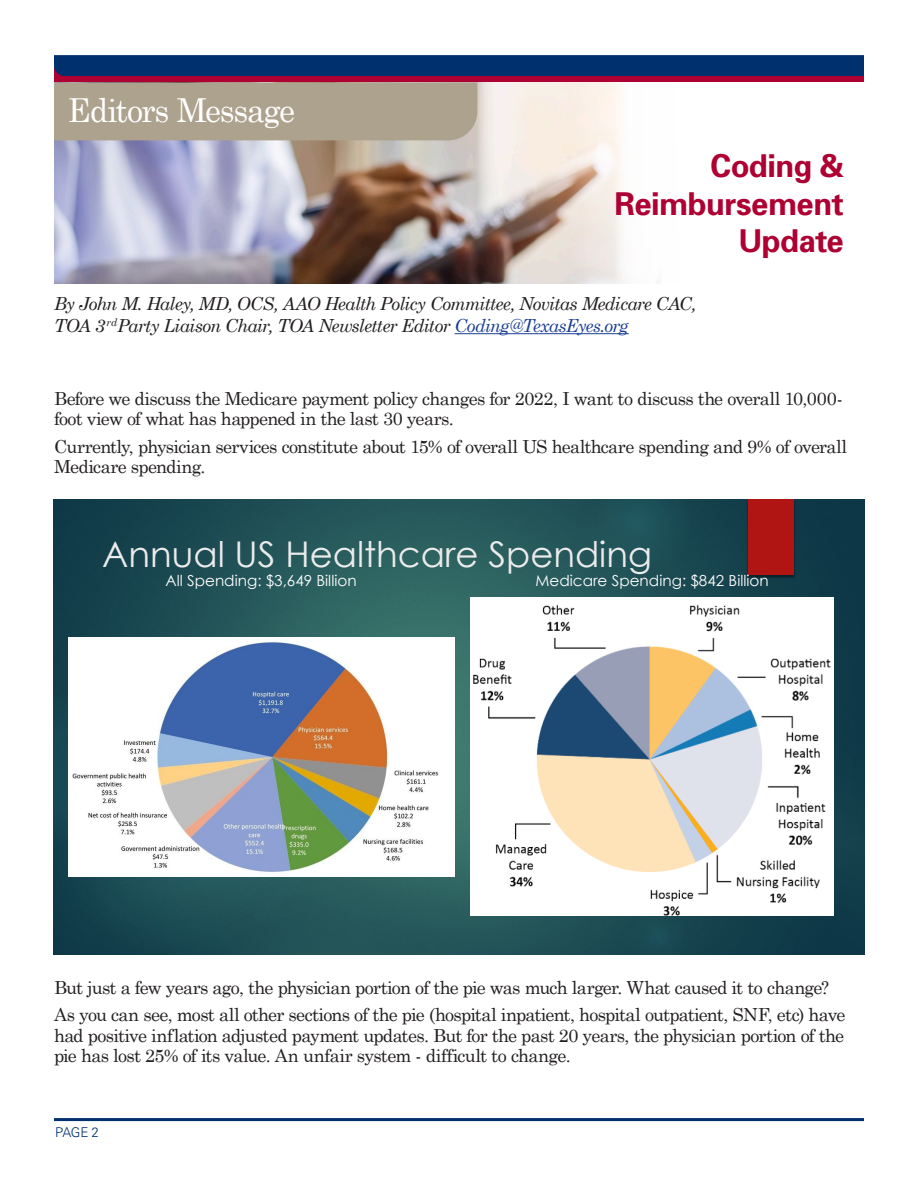
<style>
.page{position:relative;width:918px;height:1188px;background:#fff}
.page>*{position:absolute;margin:0;border:0;box-sizing:border-box;transform-origin:0 0}
.t1{font:35.4px "Century Gothic";color:#ebebeb}
.t2{font:33px "Century Schoolbook";letter-spacing:-.04em;color:#fff}
.t3{font:700 31.5px/37.5px "Univers";letter-spacing:-.015em;color:#ae0032;text-align:right}
.t4{font:18px/20.5px "Century Schoolbook";letter-spacing:-.035em;color:#231f20}
.t5{font:italic 18px/21.6px "Century Schoolbook";letter-spacing:-.04em;color:#231f20}
.t6{font:15.15px "Century Gothic";color:#fff}
.t7{font:300 13.5px "Univers";color:#00306d}
.s1{color:#1b3f94}
</style>
<div class="page">
<hr style="left:54px;top:1118px;width:810px;height:3px;background:#00306d">
<img style="left:54px;top:82px;width:604px;height:202px">
<div style="left:54px;top:82px;width:423px;height:58px;background:#ada28d"></div>
<hr style="left:455px;top:333px;width:174px;height:1px;background:#1b3f94">
<div style="left:54px;top:69px;width:810px;height:13px;background:#ae0032"></div>
<div style="left:54px;top:55px;width:810px;height:21px;background:#00306d"></div>
<img style="left:53px;top:500px;width:811px;height:454px">
<img style="left:53px;top:677px;width:269px;height:277px">
<div style="left:53px;top:691px;width:15px;height:157px;background:#164853"></div>
<img style="left:586px;top:500px;width:106px;height:75px">
<div style="left:626px;top:916px;width:66px;height:38px;background:#194952"></div>
<img style="left:745px;top:500px;width:51px;height:80px">
<div style="left:748px;top:500px;width:46px;height:75px;background:#b01513"></div>
<img style="left:470px;top:598px;width:363px;height:318px">
<img style="left:68px;top:637px;width:386px;height:239px">
<p class="t2" style="left:68px;top:89px;width:229px">Editors Message</p>
<p class="t3" style="left:615px;top:148px;width:231px">Coding &amp;<br>Reimbursement<br>Update</p>
<p class="t5" style="left:54px;top:293px;width:644px">By John M. Haley, MD, OCS, AAO Health Policy Committee, Novitas Medicare CAC,<br>TOA 3<sup>rd</sup>Party Liaison Chair, TOA Newsletter Editor <span class="s1">Coding@TexasEyes.org</span></p>
<p class="t4" style="left:54px;top:388px;width:790px">Before we discuss the Medicare payment policy changes for 2022, I want to discuss the overall 10,000- foot view of what has happened in the last 30 years.</p>
<p class="t4" style="left:54px;top:435px;width:795px">Currently, physician services constitute about 15% of overall US healthcare spending and 9% of overall<br>Medicare spending.</p>
<p class="t1" style="left:102px;top:530px;width:551px">Annual US Healthcare Spending</p>
<p class="t6" style="left:165px;top:570px;width:193px">All Spending: $3,649 Billion</p>
<p class="t6" style="left:535px;top:570px;width:235px">Medicare Spending: $842 Billion</p>
<p class="t4" style="left:54px;top:977px;width:777px">But just a few years ago, the physician portion of the pie was much larger. What caused it to change?</p>
<p class="t4" style="left:54px;top:1004px;width:793px;text-align:justify">As you can see, most all other sections of the pie (hospital inpatient, hospital outpatient, SNF, etc) have had positive inflation adjusted payment updates. But for the past 20 years, the physician portion of the pie has lost 25% of its value. An unfair system - difficult to change.</p>
<p class="t7" style="left:55px;top:1124px;width:45px">PAGE 2</p>
</div>
